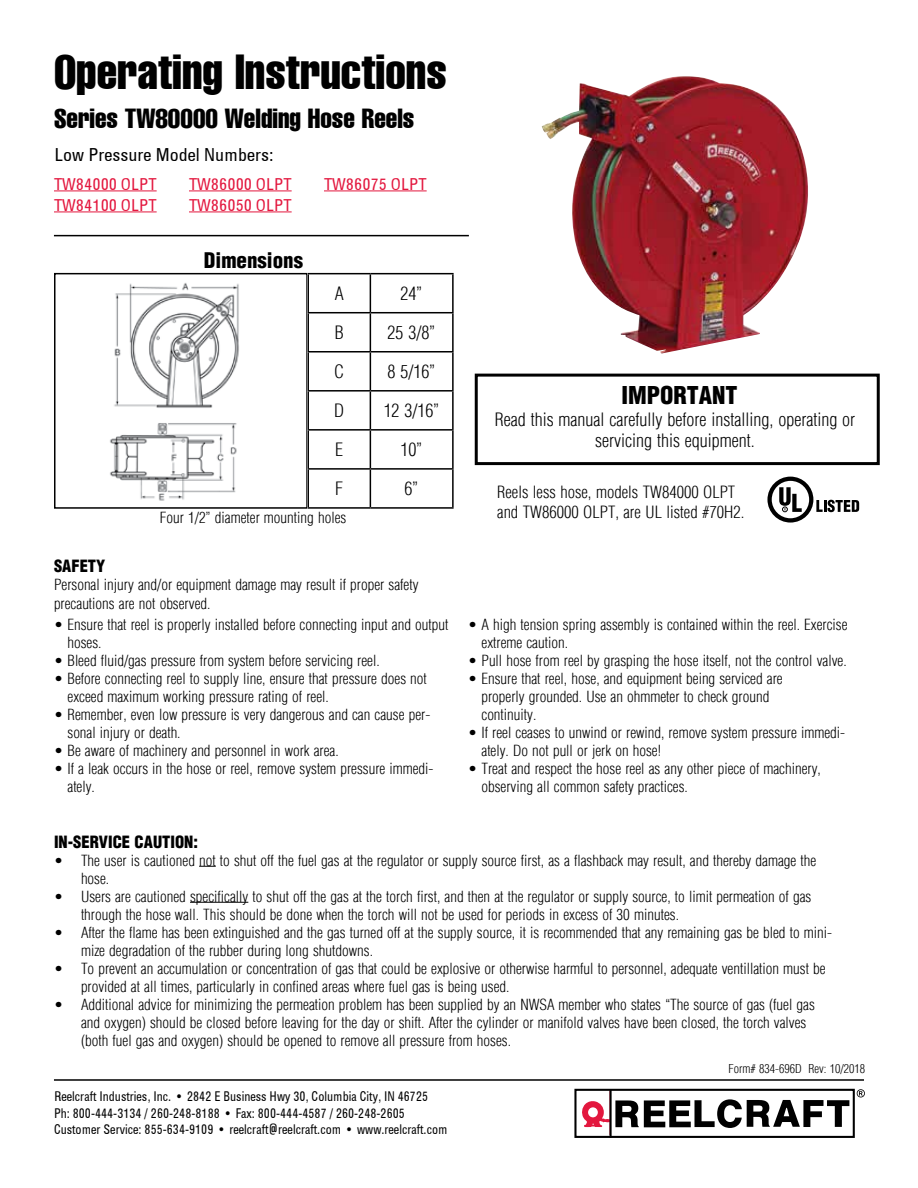
<style>
.page{position:relative;width:918px;height:1188px;background:#fff}
.page>*{position:absolute;margin:0;border:0;box-sizing:border-box;transform-origin:0 0}
.t1{font:700 48px "IQE Hlv Cmprs";color:#000}
.t2{font:700 27px "IQE Hlv Cmprs";color:#000}
.t3{font:900 24px "IQE Hlv Cond Blk Extra";color:#000}
.t4{font:900 21px "IQE Hlv Cond Blk Extra";color:#000}
.t5{font:300 18px/21.6px "IQE Hlv Cond Lt";color:#000;text-align:center}
.t6{font:18px "IQE Hlv Cond Normal";color:#000}
.t7{font:300 16.5px/19.8px "IQE Hlv Cond Lt";color:#000}
.t8{font:16.5px "IQE Hlv Cond Normal";color:#e3173e}
.t9{font:900 16.5px "IQE Hlv Cond Blk Extra";color:#000}
.t10{font:300 15px/18px "IQE Hlv Cond Lt";color:#000}
.t11{font:13.5px/16.2px "IQE Hlv Cond Normal";color:#000;scale:.9 1}
.t12{font:300 12px "IQE Hlv Cond Lt";color:#000}
</style>
<div class="page">
<svg style="left:582px;top:1092px;width:267px;height:43px"></svg>
<div style="left:574px;top:1089px;width:281px;height:49px;border:2px solid #000"></div>
<svg style="left:857px;top:1089px;width:8px;height:8px"></svg>
<hr style="left:54px;top:1079px;width:810px;height:2px;background:#000">
<img style="left:542px;top:76px;width:266px;height:278px">
<hr style="left:54px;top:235px;width:415px;height:1px;background:#000">
<hr style="left:54px;top:191px;width:103px;height:1px;background:#e3173e">
<hr style="left:189px;top:191px;width:103px;height:1px;background:#e3173e">
<hr style="left:324px;top:191px;width:103px;height:1px;background:#e3173e">
<hr style="left:54px;top:212px;width:103px;height:1px;background:#e3173e">
<hr style="left:189px;top:212px;width:103px;height:1px;background:#e3173e">
<div style="left:475px;top:374px;width:405px;height:91px;border:3px solid #000"></div>
<div style="left:54px;top:273px;width:254px;height:236px;border:2px solid #000"></div>
<svg style="left:767px;top:477px;width:92px;height:46px"></svg>
<svg style="left:199px;top:866px;width:17px;height:1px"></svg>
<hr style="left:190px;top:902px;width:58px;height:1px;background:#000">
<img style="left:114px;top:283px;width:125px;height:125px">
<img style="left:110px;top:423px;width:127px;height:78px">
<svg style="left:309px;top:274px;width:143px;height:233px"></svg>
<hr style="left:307px;top:273px;width:63px;height:1px;background:#000">
<hr style="left:307px;top:274px;width:2px;height:38px;background:#000">
<hr style="left:370px;top:273px;width:84px;height:1px;background:#000">
<hr style="left:370px;top:274px;width:1px;height:38px;background:#000">
<hr style="left:452px;top:274px;width:2px;height:38px;background:#000">
<hr style="left:307px;top:312px;width:63px;height:1px;background:#000">
<hr style="left:307px;top:313px;width:2px;height:38px;background:#000">
<hr style="left:370px;top:312px;width:84px;height:1px;background:#000">
<hr style="left:370px;top:313px;width:1px;height:38px;background:#000">
<hr style="left:452px;top:313px;width:2px;height:38px;background:#000">
<hr style="left:307px;top:351px;width:63px;height:2px;background:#000">
<hr style="left:307px;top:353px;width:2px;height:37px;background:#000">
<hr style="left:370px;top:351px;width:84px;height:2px;background:#000">
<hr style="left:370px;top:353px;width:1px;height:37px;background:#000">
<hr style="left:452px;top:353px;width:2px;height:37px;background:#000">
<hr style="left:307px;top:390px;width:63px;height:2px;background:#000">
<hr style="left:307px;top:392px;width:2px;height:37px;background:#000">
<hr style="left:370px;top:390px;width:84px;height:2px;background:#000">
<hr style="left:370px;top:392px;width:1px;height:37px;background:#000">
<hr style="left:452px;top:392px;width:2px;height:37px;background:#000">
<hr style="left:307px;top:429px;width:63px;height:2px;background:#000">
<hr style="left:307px;top:431px;width:2px;height:37px;background:#000">
<hr style="left:370px;top:429px;width:84px;height:2px;background:#000">
<hr style="left:370px;top:431px;width:1px;height:37px;background:#000">
<hr style="left:452px;top:431px;width:2px;height:37px;background:#000">
<hr style="left:307px;top:468px;width:63px;height:2px;background:#000">
<hr style="left:307px;top:470px;width:2px;height:37px;background:#000">
<hr style="left:370px;top:468px;width:84px;height:2px;background:#000">
<hr style="left:370px;top:470px;width:1px;height:37px;background:#000">
<hr style="left:452px;top:470px;width:2px;height:37px;background:#000">
<hr style="left:307px;top:507px;width:63px;height:2px;background:#000">
<hr style="left:370px;top:507px;width:84px;height:2px;background:#000">
<h1 class="t1" style="left:54px;top:41px;width:394px">Operating Instructions</h1>
<h2 class="t2" style="left:54px;top:101px;width:362px">Series TW80000 Welding Hose Reels</h2>
<p class="t6" style="left:54px;top:143px;width:221px">Low Pressure Model Numbers:</p>
<p class="t8" style="left:54px;top:174px;width:104px">TW84000 OLPT</p>
<p class="t8" style="left:189px;top:174px;width:104px">TW86000 OLPT</p>
<p class="t8" style="left:324px;top:174px;width:104px">TW86075 OLPT</p>
<p class="t8" style="left:54px;top:195px;width:104px">TW84100 OLPT</p>
<p class="t8" style="left:189px;top:195px;width:104px">TW86050 OLPT</p>
<h3 class="t4" style="left:204px;top:247px;width:101px">Dimensions</h3>
<p class="t5" style="left:335px;top:283px;width:10px">A</p>
<p class="t5" style="left:401px;top:283px;width:23px">24”</p>
<p class="t5" style="left:335px;top:322px;width:10px">B</p>
<p class="t5" style="left:388px;top:322px;width:49px">25 3/8”</p>
<p class="t5" style="left:334px;top:361px;width:12px">C</p>
<p class="t5" style="left:388px;top:361px;width:49px">8 5/16”</p>
<p class="t5" style="left:334px;top:400px;width:12px">D</p>
<p class="t5" style="left:384px;top:400px;width:57px">12 3/16”</p>
<p class="t5" style="left:335px;top:439px;width:9px">E</p>
<p class="t5" style="left:401px;top:439px;width:23px">10”</p>
<p class="t5" style="left:335px;top:478px;width:9px">F</p>
<p class="t5" style="left:405px;top:478px;width:15px">6”</p>
<p class="t10" style="left:160px;top:509px;width:188px">Four 1/2” diameter mounting holes</p>
<p class="t9" style="left:54px;top:556px;width:53px">SAFETY</p>
<p class="t10" style="left:54px;top:576px;width:366px">Personal injury and/or equipment damage may result if proper safety precautions are not observed.</p>
<p class="t10" style="left:68px;top:615px;width:383px;text-indent:-14px">• Ensure that reel is properly installed before connecting input and output hoses.</p>
<p class="t10" style="left:54px;top:651px;width:327px">• Bleed fluid/gas pressure from system before servicing reel.</p>
<p class="t10" style="left:68px;top:669px;width:361px;text-indent:-14px">• Before connecting reel to supply line, ensure that pressure does not exceed maximum working pressure rating of reel.</p>
<p class="t10" style="left:68px;top:706px;width:364px;text-indent:-14px">• Remember, even low pressure is very dangerous and can cause per&shy;sonal injury or death.</p>
<p class="t10" style="left:54px;top:742px;width:286px">• Be aware of machinery and personnel in work area.</p>
<p class="t10" style="left:68px;top:760px;width:368px;text-indent:-14px">• If a leak occurs in the hose or reel, remove system pressure immedi&shy;ately.</p>
<h3 class="t3" style="left:622px;top:380px;width:118px">IMPORTANT</h3>
<p class="t5" style="left:495px;top:408px;width:362px">Read this manual carefully before installing, operating or servicing this equipment.</p>
<p class="t7" style="left:497px;top:482px;width:249px">Reels less hose, models TW84000 OLPT and TW86000 OLPT, are UL listed #70H2.</p>
<p class="t10" style="left:482px;top:615px;width:368px;text-indent:-14px">• A high tension spring assembly is contained within the reel. Exercise extreme caution.</p>
<p class="t10" style="left:468px;top:651px;width:380px">• Pull hose from reel by grasping the hose itself, not the control valve.</p>
<p class="t10" style="left:482px;top:669px;width:303px;text-indent:-14px">• Ensure that reel, hose, and equipment being serviced are properly grounded. Use an ohmmeter to check ground continuity.</p>
<p class="t10" style="left:482px;top:724px;width:365px;text-indent:-14px">• If reel ceases to unwind or rewind, remove system pressure immedi&shy;ately. Do not pull or jerk on hose!</p>
<p class="t10" style="left:482px;top:760px;width:341px;text-indent:-14px">• Treat and respect the hose reel as any other piece of machinery, observing all common safety practices.</p>
<p class="t9" style="left:54px;top:831px;width:145px">IN-SERVICE CAUTION:</p>
<p class="t10" style="left:81px;top:851px;width:737px;text-indent:-27px">• The user is cautioned not to shut off the fuel gas at the regulator or supply source first, as a flashback may result, and thereby damage the hose.</p>
<p class="t10" style="left:81px;top:887px;width:732px;text-indent:-27px">• Users are cautioned specifically to shut off the gas at the torch first, and then at the regulator or supply source, to limit permeation of gas through the hose wall. This should be done when the torch will not be used for periods in excess of 30 minutes.</p>
<p class="t10" style="left:81px;top:923px;width:753px;text-indent:-27px">• After the flame has been extinguished and the gas turned off at the supply source, it is recommended that any remaining gas be bled to mini&shy;mize degradation of the rubber during long shutdowns.</p>
<p class="t10" style="left:81px;top:959px;width:746px;text-indent:-27px">• To prevent an accumulation or concentration of gas that could be explosive or otherwise harmful to personnel, adequate ventillation must be provided at all times, particularly in confined areas where fuel gas is being used.</p>
<p class="t10" style="left:81px;top:995px;width:735px;text-indent:-27px">• Additional advice for minimizing the permeation problem has been supplied by an NWSA member who states “The source of gas (fuel gas and oxygen) should be closed before leaving for the day or shift. After the cylinder or manifold valves have been closed, the torch valves (both fuel gas and oxygen) should be opened to remove all pressure from hoses.</p>
<p class="t11" style="left:54px;top:1088px;width:439px">Reelcraft Industries, Inc. • 2842 E Business Hwy 30, Columbia City, IN 46725<br>Ph: 800-444-3134 / 260-248-8188 • Fax: 800-444-4587 / 260-248-2605<br>Customer Service: 855-634-9109 • reelcraft@reelcraft.com • www.reelcraft.com</p>
<p class="t12" style="left:729px;top:1062px;width:138px">Form# 834-696D Rev: 10/2018</p>
</div>
